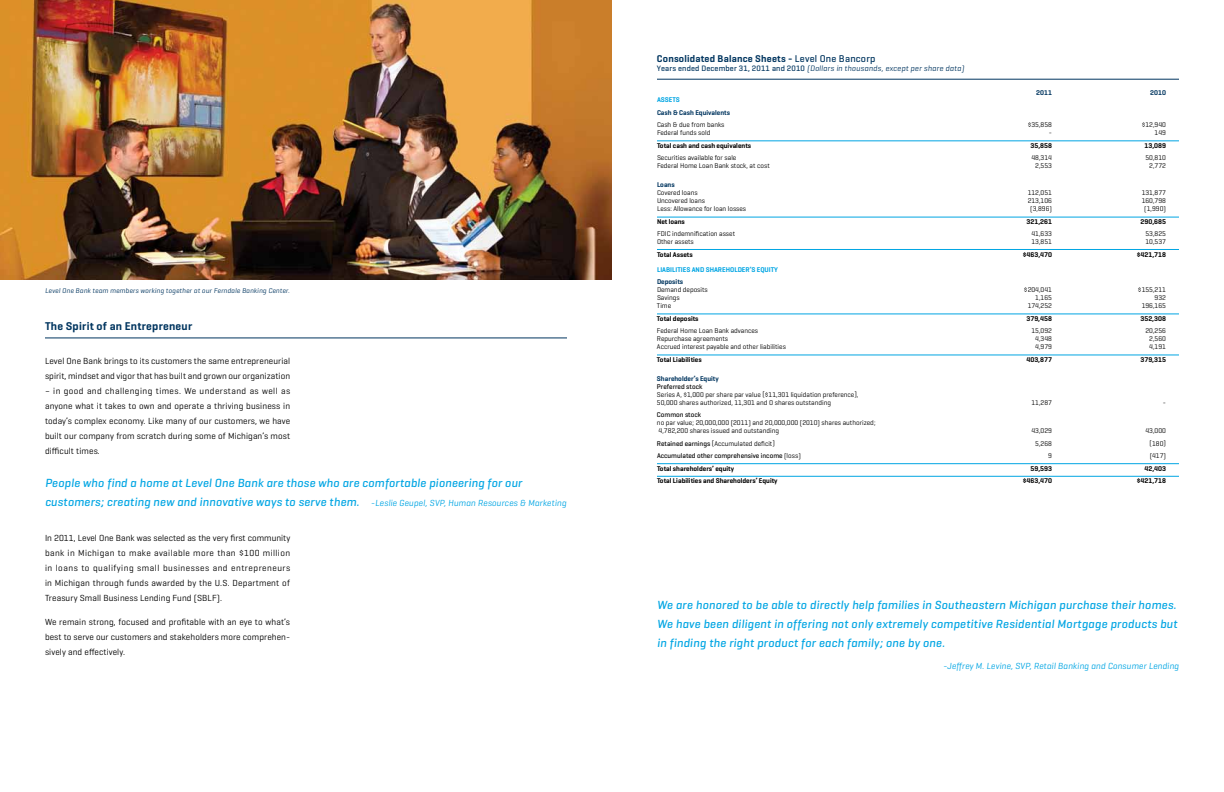
<style>
.page{position:relative;width:1224px;height:792px;background:#fff}
.page>*{position:absolute;margin:0;border:0;box-sizing:border-box;transform-origin:0 0}
.t1{font:italic 500 12px/19px "Geogrotesque";letter-spacing:.015em;color:#00a5e3;text-align:justify}
.t2{font:600 11.5px "Geogrotesque";letter-spacing:.02em;color:#00355f}
.t3{font:600 10px "Geogrotesque";letter-spacing:.02em;color:#00355f}
.t4{font:9px/15px "Geogrotesque";letter-spacing:.01em;color:#000;text-align:justify}
.t5{font:italic 9px "Geogrotesque";letter-spacing:.01em;color:#00a5e3}
.t6{font:italic 8px "Geogrotesque";letter-spacing:.02em;color:#00355f}
.t7{font:7px/8px "Geogrotesque";color:#000}
.t8{font:600 7px "Geogrotesque";color:#000}
.t9{font:500 7px "Geogrotesque";color:#000}
.t10{font:italic 7px "Geogrotesque";letter-spacing:.02em;color:#00355f}
.t11{font:600 7px "Geogrotesque";color:#00355f}
.t12{font:600 7px "Geogrotesque";color:#00a5e3}
.s1{font-weight:400;font-size:9px}
.s2{font-weight:500}
.s3{font-weight:500;font-style:normal}
.s4{font-weight:400}
</style>
<div class="page">
<img style="left:0;top:0;width:612px;height:280px">
<hr style="left:45px;top:338px;width:522px;height:1px;background:#00355f">
<hr style="left:657px;top:141px;width:522px;height:1px;background:#00a5e3">
<hr style="left:657px;top:249px;width:522px;height:1px;background:#00a5e3">
<hr style="left:657px;top:355px;width:522px;height:1px;background:#00a5e3">
<hr style="left:657px;top:314px;width:522px;height:1px;background:#00a5e3">
<hr style="left:657px;top:463px;width:522px;height:1px;background:#00a5e3">
<hr style="left:657px;top:217px;width:522px;height:1px;background:#00a5e3">
<hr style="left:657px;top:476px;width:522px;height:1px;background:#00a5e3">
<hr style="left:657px;top:79px;width:522px;height:1px;background:#00355f">
<p class="t10" style="left:45px;top:287px;width:246px">Level One Bank team members working together at our Ferndale Banking Center.</p>
<h2 class="t2" style="left:45px;top:319px;width:149px">The Spirit of an Entrepreneur</h2>
<p class="t4" style="left:45px;top:353px;width:247px">Level One Bank brings to its customers the same entrepreneurial spirit, mindset and vigor that has built and grown our organization</p>
<p class="t4" style="left:45px;top:383px;width:247px">– in good and challenging times. We understand as well as anyone what it takes to own and operate a thriving business in today’s complex economy. Like many of our customers, we have built our company from scratch during some of Michigan’s most difficult times.</p>
<h1 class="t1" style="left:45px;top:474px;width:523px">People who find a home at Level One Bank are those who are comfortable pioneering for our customers; creating new and innovative ways to serve them. <span class="s1">-Leslie Geupel, SVP, Human Resources &amp; Marketing</span></h1>
<p class="t4" style="left:45px;top:530px;width:247px">In 2011, Level One Bank was selected as the very first community bank in Michigan to make available more than $100 million in loans to qualifying small businesses and entrepreneurs in Michigan through funds awarded by the U.S. Department of Treasury Small Business Lending Fund (SBLF).</p>
<p class="t4" style="left:45px;top:614px;width:247px">We remain strong, focused and profitable with an eye to what’s best to serve our customers and stakeholders more comprehen&shy;sively and effectively.</p>
<h3 class="t3" style="left:657px;top:52px;width:220px">Consolidated Balance Sheets - <span class="s2">Level One Bancorp</span></h3>
<p class="t6" style="left:657px;top:63px;width:309px"><span class="s3">Years ended December 31, 2011 and 2010</span> (Dollars in thousands, except per share data)</p>
<p class="t11" style="left:1036px;top:88px;width:17px">2011</p>
<p class="t11" style="left:1150px;top:88px;width:17px">2010</p>
<p class="t12" style="left:657px;top:96px;width:24px">ASSETS</p>
<p class="t11" style="left:657px;top:108px;width:75px">Cash &amp; Cash Equivalents</p>
<p class="t7" style="left:657px;top:121px;width:69px">Cash &amp; due from banks</p>
<p class="t7" style="left:1028px;top:121px;width:26px">$35,858</p>
<p class="t7" style="left:1142px;top:121px;width:26px">$12,940</p>
<p class="t7" style="left:657px;top:129px;width:55px">Federal funds sold</p>
<p class="t7" style="left:1049px;top:129px;width:5px">-</p>
<p class="t7" style="left:1155px;top:129px;width:13px">149</p>
<p class="t8" style="left:657px;top:141px;width:96px">Total cash and cash equivalents</p>
<p class="t8" style="left:1030px;top:141px;width:23px">35,858</p>
<p class="t8" style="left:1144px;top:141px;width:23px">13,089</p>
<p class="t7" style="left:657px;top:154px;width:81px">Securities available for sale</p>
<p class="t7" style="left:1031px;top:154px;width:22px">48,314</p>
<p class="t7" style="left:1145px;top:154px;width:22px">50,810</p>
<p class="t7" style="left:657px;top:162px;width:114px">Federal Home Loan Bank stock, at cost</p>
<p class="t7" style="left:1035px;top:162px;width:18px">2,553</p>
<p class="t7" style="left:1149px;top:162px;width:18px">2,772</p>
<p class="t11" style="left:657px;top:181px;width:19px">Loans</p>
<p class="t7" style="left:657px;top:189px;width:42px">Covered loans</p>
<p class="t7" style="left:1028px;top:189px;width:26px">112,051</p>
<p class="t7" style="left:1142px;top:189px;width:26px">131,877</p>
<p class="t7" style="left:657px;top:197px;width:50px">Uncovered loans</p>
<p class="t7" style="left:1028px;top:197px;width:26px">213,106</p>
<p class="t7" style="left:1142px;top:197px;width:26px">160,798</p>
<p class="t7" style="left:657px;top:205px;width:91px">Less: Allowance for loan losses</p>
<p class="t7" style="left:1030px;top:205px;width:23px">(3,896)</p>
<p class="t7" style="left:1144px;top:205px;width:23px">(1,990)</p>
<p class="t8" style="left:657px;top:217px;width:29px">Net loans</p>
<p class="t8" style="left:1027px;top:217px;width:27px">321,261</p>
<p class="t8" style="left:1141px;top:217px;width:27px">290,685</p>
<p class="t7" style="left:657px;top:230px;width:80px">FDIC indemnification asset</p>
<p class="t7" style="left:1031px;top:230px;width:22px">41,633</p>
<p class="t7" style="left:1145px;top:230px;width:22px">53,825</p>
<p class="t7" style="left:657px;top:238px;width:38px">Other assets</p>
<p class="t7" style="left:1031px;top:238px;width:22px">13,851</p>
<p class="t7" style="left:1145px;top:238px;width:22px">10,537</p>
<p class="t8" style="left:657px;top:250px;width:37px">Total Assets</p>
<p class="t8" style="left:1023px;top:250px;width:31px">$463,470</p>
<p class="t8" style="left:1137px;top:250px;width:31px">$421,718</p>
<p class="t12" style="left:657px;top:265px;width:123px">LIABILITIES AND SHAREHOLDER’S EQUITY</p>
<p class="t11" style="left:657px;top:278px;width:28px">Deposits</p>
<p class="t7" style="left:657px;top:286px;width:52px">Demand deposits</p>
<p class="t7" style="left:1024px;top:286px;width:30px">$204,041</p>
<p class="t7" style="left:1138px;top:286px;width:30px">$155,211</p>
<p class="t7" style="left:657px;top:294px;width:24px">Savings</p>
<p class="t7" style="left:1035px;top:294px;width:18px">1,165</p>
<p class="t7" style="left:1155px;top:294px;width:13px">932</p>
<p class="t7" style="left:657px;top:302px;width:16px">Time</p>
<p class="t7" style="left:1028px;top:302px;width:26px">174,252</p>
<p class="t7" style="left:1142px;top:302px;width:26px">196,165</p>
<p class="t8" style="left:657px;top:314px;width:43px">Total deposits</p>
<p class="t8" style="left:1027px;top:314px;width:27px">379,458</p>
<p class="t8" style="left:1141px;top:314px;width:27px">352,308</p>
<p class="t7" style="left:657px;top:327px;width:103px">Federal Home Loan Bank advances</p>
<p class="t7" style="left:1031px;top:327px;width:22px">15,092</p>
<p class="t7" style="left:1145px;top:327px;width:22px">20,256</p>
<p class="t7" style="left:657px;top:335px;width:73px">Repurchase agreements</p>
<p class="t7" style="left:1035px;top:335px;width:18px">4,348</p>
<p class="t7" style="left:1149px;top:335px;width:18px">2,560</p>
<p class="t7" style="left:657px;top:343px;width:130px">Accrued interest payable and other liabilities</p>
<p class="t7" style="left:1035px;top:343px;width:18px">4,979</p>
<p class="t7" style="left:1149px;top:343px;width:18px">4,191</p>
<p class="t8" style="left:657px;top:355px;width:46px">Total Liabilities</p>
<p class="t8" style="left:1027px;top:355px;width:27px">403,877</p>
<p class="t8" style="left:1141px;top:355px;width:27px">379,315</p>
<p class="t11" style="left:657px;top:374px;width:63px">Shareholder’s Equity</p>
<p class="t9" style="left:657px;top:382px;width:47px">Preferred stock</p>
<p class="t7" style="left:657px;top:390px;width:203px">Series A, $1,000 per share par value ($11,301 liquidation preference),<br>50,000 shares authorized, 11,301 and O shares outstanding</p>
<p class="t7" style="left:1031px;top:398px;width:22px">11,287</p>
<p class="t7" style="left:1163px;top:398px;width:5px">-</p>
<p class="t9" style="left:657px;top:411px;width:46px">Common stock</p>
<p class="t7" style="left:657px;top:419px;width:220px">no par value; 20,000,000 (2011) and 20,000,000 (2010) shares authorized;<br>4,782,200 shares issued and outstanding</p>
<p class="t7" style="left:1031px;top:427px;width:22px">43,029</p>
<p class="t7" style="left:1145px;top:427px;width:22px">43,000</p>
<p class="t7" style="left:657px;top:439px;width:119px"><span class="s2">Retained earnings</span> (Accumulated deficit)</p>
<p class="t7" style="left:1035px;top:439px;width:18px">5,268</p>
<p class="t7" style="left:1150px;top:439px;width:18px">(180)</p>
<p class="t9" style="left:657px;top:452px;width:145px">Accumulated other comprehensive income <span class="s4">(loss)</span></p>
<p class="t7" style="left:1048px;top:452px;width:5px">9</p>
<p class="t7" style="left:1150px;top:452px;width:18px">(417)</p>
<p class="t8" style="left:657px;top:464px;width:79px">Total shareholders’ equity</p>
<p class="t8" style="left:1030px;top:464px;width:23px">59,593</p>
<p class="t8" style="left:1144px;top:464px;width:23px">42,403</p>
<p class="t8" style="left:657px;top:477px;width:122px">Total Liabilities and Shareholders’ Equity</p>
<p class="t8" style="left:1023px;top:477px;width:31px">$463,470</p>
<p class="t8" style="left:1137px;top:477px;width:31px">$421,718</p>
<p class="t1" style="left:657px;top:596px;width:522px">We are honored to be able to directly help families in Southeastern Michigan purchase their homes.<br>We have been diligent in offering not only extremely competitive Residential Mortgage products but in finding the right product for each family; one by one.</p>
<p class="t5" style="left:943px;top:660px;width:237px">-Jeffrey M. Levine, SVP, Retail Banking and Consumer Lending</p>
</div>
